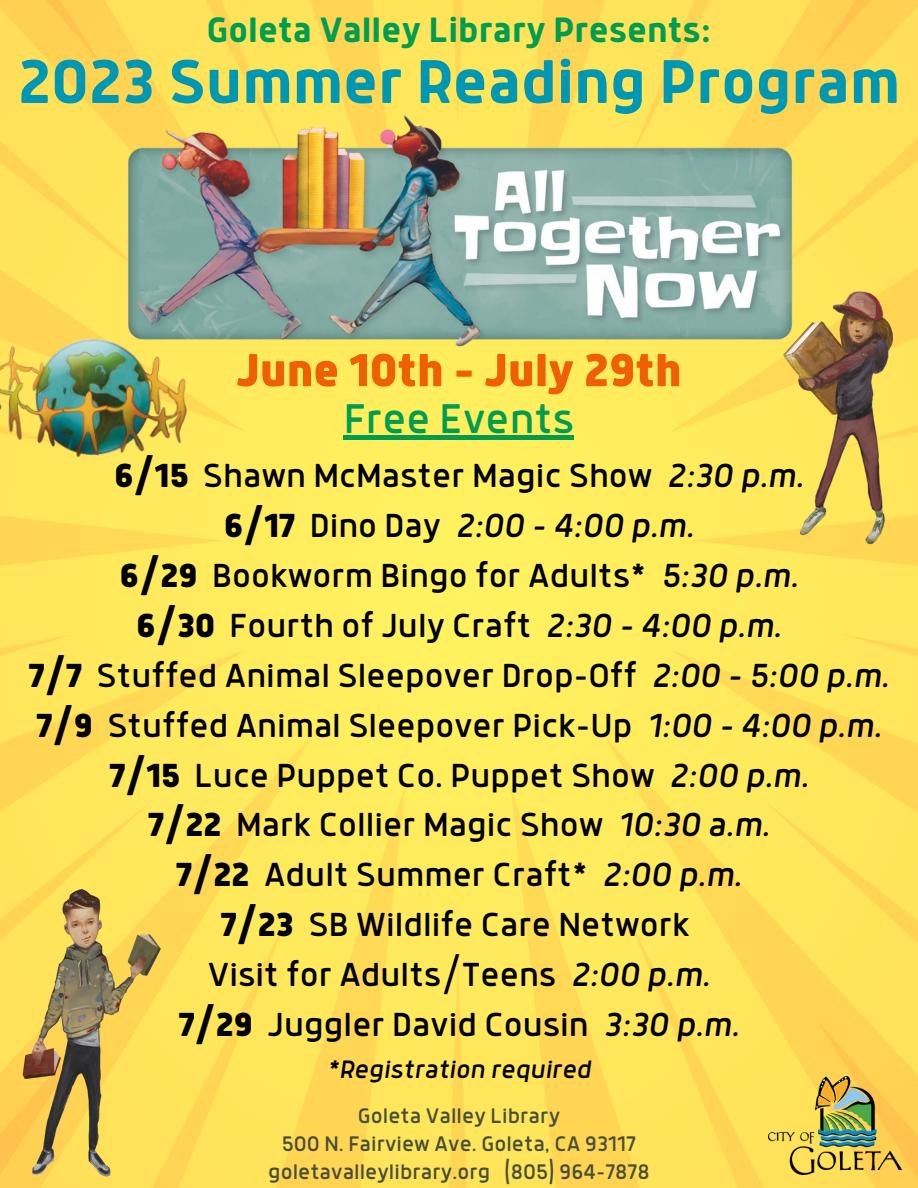
<style>
.page{position:relative;width:918px;height:1188px;background:#fff}
.page>*{position:absolute;margin:0;border:0;box-sizing:border-box;transform-origin:0 0}
.t1{font:700 67.95px "Anteb";color:#0097b2}
.t2{font:900 51px "Anteb";color:#ef5f06}
.t3{font:45.75px "Anteb";color:#009d51}
.t4{font:700 38.85px "Anteb";color:#009d51}
.t5{font:36.75px "Anteb";color:#000}
.t6{font:italic 36.75px "Anteb";color:#000}
.t7{font:italic 27.75px "Anteb";color:#000}
.t8{font:23.25px "Anteb";color:#494f36}
.s1{font-weight:900}
.s2{font-style:italic}
.s3{font-weight:900;font-style:normal}
.s4{font-style:normal}
</style>
<div class="page">
<img style="left:0;top:0;width:918px;height:1188px">
<hr style="left:344px;top:436px;width:230px;height:4px;background:#009d51">
<img style="left:769px;top:1076px;width:133px;height:98px">
<img style="left:115px;top:85px;width:688px;height:279px">
<img style="left:0;top:229px;width:231px;height:353px">
<img style="left:769px;top:276px;width:146px;height:286px">
<img style="left:12px;top:883px;width:159px;height:304px">
<p class="t4" style="left:207px;top:13px;width:506px">Goleta Valley Library Presents:</p>
<p class="t1" style="left:18px;top:52px;width:884px">2023 Summer Reading Program</p>
<p class="t2" style="left:237px;top:348px;width:446px">June 10th - July 29th</p>
<p class="t3" style="left:344px;top:399px;width:232px">Free Events</p>
<p class="t5" style="left:114px;top:460px;width:691px"><span class="s1">6/15</span> Shawn McMaster Magic Show <span class="s2">2:30 p.m.</span></p>
<p class="t6" style="left:224px;top:510px;width:471px"><span class="s3">6/17</span> <span class="s4">Dino Day</span> 2:00 - 4:00 p.m.</p>
<p class="t5" style="left:120px;top:560px;width:680px"><span class="s1">6/29</span> Bookworm Bingo for Adults* <span class="s2">5:30 p.m.</span></p>
<p class="t5" style="left:137px;top:609px;width:646px"><span class="s1">6/30</span> Fourth of July Craft <span class="s2">2:30 - 4:00 p.m.</span></p>
<p class="t5" style="left:29px;top:659px;width:862px"><span class="s1">7/7</span> Stuffed Animal Sleepover Drop-Off <span class="s2">2:00 - 5:00 p.m.</span></p>
<p class="t5" style="left:37px;top:709px;width:846px"><span class="s1">7/9</span> Stuffed Animal Sleepover Pick-Up <span class="s2">1:00 - 4:00 p.m.</span></p>
<p class="t5" style="left:109px;top:759px;width:701px"><span class="s1">7/15</span> Luce Puppet Co. Puppet Show <span class="s2">2:00 p.m.</span></p>
<p class="t5" style="left:148px;top:809px;width:623px"><span class="s1">7/22</span> Mark Collier Magic Show <span class="s2">10:30 a.m.</span></p>
<p class="t5" style="left:176px;top:859px;width:567px"><span class="s1">7/22</span> Adult Summer Craft* <span class="s2">2:00 p.m.</span></p>
<p class="t5" style="left:221px;top:909px;width:471px"><span class="s1">7/23</span> SB Wildlife Care Network</p>
<p class="t5" style="left:208px;top:959px;width:504px">Visit for Adults/Teens <span class="s2">2:00 p.m.</span></p>
<p class="t5" style="left:179px;top:1008px;width:562px"><span class="s1">7/29</span> Juggler David Cousin <span class="s2">3:30 p.m.</span></p>
<p class="t7" style="left:327px;top:1057px;width:266px">*Registration required</p>
<p class="t8" style="left:358px;top:1106px;width:204px">Goleta Valley Library</p>
<p class="t8" style="left:282px;top:1134px;width:356px">500 N. Fairview Ave. Goleta, CA 93117</p>
<p class="t8" style="left:268px;top:1162px;width:383px">goletavalleylibrary.org (805) 964-7878</p>
</div>
